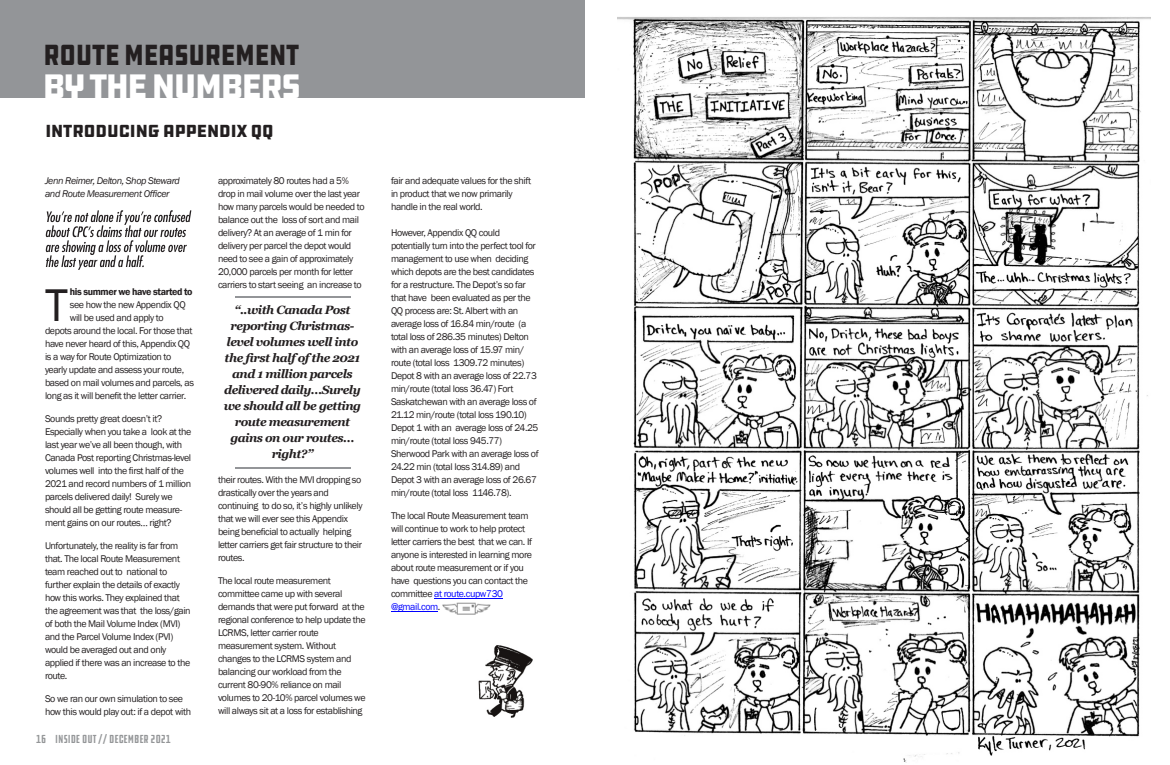
<style>
.page{position:relative;width:1170px;height:765px;background:#fff}
.page>*{position:absolute;margin:0;border:0;box-sizing:border-box;transform-origin:0 0}
.t1{font:47.1px "Franklin Gothic";color:#231f20}
.t2{font:35px "DDC Hardware";letter-spacing:-.08em;color:#fff}
.t3{font:30px "DDC Hardware";letter-spacing:-.04em;color:#231f20;scale:.84 1}
.t4{font:18px "DDC Hardware";letter-spacing:-.04em;color:#231f20}
.t5{font:italic 700 12px/16px "Georgia";letter-spacing:-.04em;color:#231f20;text-align:center}
.t6{font:extra-condensed 12px "DDC Hardware";color:#949698}
.t7{font:10px/13px "Franklin Gothic";letter-spacing:-.04em;color:#231f20}
.t8{font:italic 10px/13px "Franklin Gothic";letter-spacing:-.04em;color:#231f20}
.t9{font:600 10px "Franklin Gothic";letter-spacing:-.04em;color:#231f20}
.s1{color:#00f}
</style>
<div class="page">
<img style="left:617px;top:17px;width:533px;height:746px">
<svg style="left:46px;top:210px;width:145px;height:60px"></svg>
<hr style="left:434px;top:598px;width:69px;height:1px;background:#00f">
<hr style="left:391px;top:611px;width:47px;height:1px;background:#00f">
<img style="left:442px;top:603px;width:48px;height:11px">
<hr style="left:235px;top:296px;width:116px;height:1px;background:#939598">
<hr style="left:235px;top:468px;width:116px;height:1px;background:#939598">
<div style="left:0;top:0;width:585px;height:98px;background:#939598"></div>
<img style="left:478px;top:645px;width:55px;height:73px">
<h3 class="t3" style="left:43px;top:41px;width:307px">ROUTE MEASUREMENT</h3>
<h2 class="t2" style="left:42px;top:70px;width:261px">BY THE NUMBERS</h2>
<h3 class="t4" style="left:45px;top:122px;width:230px">INTRODUCING APPENDIX QQ</h3>
<p class="t8" style="left:45px;top:175px;width:136px">Jenn Reimer, Delton, Shop Steward and Route Measurement Officer</p>
<h1 class="t1" style="left:45px;top:288px;width:24px">T</h1>
<p class="t9" style="left:70px;top:288px;width:124px">his summer we have started to</p>
<p class="t7" style="left:70px;top:299px;width:117px">see how the new Appendix QQ</p>
<p class="t7" style="left:70px;top:312px;width:95px">will be used and apply to</p>
<p class="t7" style="left:45px;top:325px;width:149px">depots around the local. For those that</p>
<p class="t7" style="left:45px;top:338px;width:147px">have never heard of this, Appendix QQ</p>
<p class="t7" style="left:45px;top:351px;width:128px">is a way for Route Optimization to</p>
<p class="t7" style="left:45px;top:364px;width:141px">yearly update and assess your route,</p>
<p class="t7" style="left:45px;top:377px;width:150px">based on mail volumes and parcels, as</p>
<p class="t7" style="left:45px;top:390px;width:143px">long as it will benefit the letter carrier.</p>
<p class="t7" style="left:45px;top:413px;width:148px">Sounds pretty great doesn’t it?<br>Especially when you take a look at the last year we’ve all been though, with Canada Post reporting Christmas-level volumes well into the first half of the 2021 and record numbers of 1 million parcels delivered daily! Surely we should all be getting route measure&shy;ment gains on our routes… right?</p>
<p class="t7" style="left:45px;top:540px;width:147px">Unfortunately, the reality is far from that. The local Route Measurement team reached out to national to further explain the details of exactly how this works. They explained that the agreement was that the loss/gain of both the Mail Volume Index (MVI) and the Parcel Volume Index (PVI) would be averaged out and only applied if there was an increase to the route.</p>
<p class="t7" style="left:45px;top:693px;width:148px">So we ran our own simulation to see how this would play out: if a depot with</p>
<p class="t6" style="left:36px;top:733px;width:136px">16 INSIDE OUT // DECEMBER 2021</p>
<p class="t7" style="left:218px;top:175px;width:148px">approximately 80 routes had a 5% drop in mail volume over the last year how many parcels would be needed to balance out the loss of sort and mail delivery? At an average of 1 min for delivery per parcel the depot would need to see a gain of approximately 20,000 parcels per month for letter carriers to start seeing an increase to</p>
<p class="t5" style="left:224px;top:303px;width:139px">“..with Canada Post reporting Christmas&shy;level volumes well into the first half of the 2021 and 1 million parcels delivered daily…Surely we should all be getting route measurement gains on our routes… right?”</p>
<p class="t7" style="left:218px;top:474px;width:146px">their routes. With the MVI dropping so drastically over the years and continuing to do so, it’s highly unlikely that we will ever see this Appendix being beneficial to actually helping letter carriers get fair structure to their routes.</p>
<p class="t7" style="left:218px;top:575px;width:149px">The local route measurement committee came up with several demands that were put forward at the regional conference to help update the<br>LCRMS, letter carrier route measurement system. Without changes to the LCRMS system and balancing our workload from the current 80-90% reliance on mail volumes to 20-10% parcel volumes we will always sit at a loss for establishing</p>
<p class="t7" style="left:391px;top:175px;width:142px">fair and adequate values for the shift in product that we now primarily handle in the real world.</p>
<p class="t7" style="left:391px;top:227px;width:149px">However, Appendix QQ could potentially turn into the perfect tool for management to use when deciding which depots are the best candidates for a restructure. The Depot’s so far that have been evaluated as per the QQ process are: St. Albert with an average loss of 16.84 min/route (a total loss of 286.35 minutes) Delton with an average loss of 15.97 min/ route (total loss 1309.72 minutes)<br>Depot 8 with an average loss of 22.73 min/route (total loss 36.47) Fort Saskatchewan with an average loss of 21.12 min/route (total loss 190.10)<br>Depot 1 with an average loss of 24.25 min/route (total loss 945.77)<br>Sherwood Park with an average loss of 24.22 min (total loss 314.89) and Depot 3 with an average loss of 26.67 min/route (total loss 1146.78).</p>
<p class="t7" style="left:391px;top:510px;width:143px">The local Route Measurement team will continue to work to help protect letter carriers the best that we can. If anyone is interested in learning more about route measurement or if you have questions you can contact the committee <span class="s1">at route.cupw730 @gmail.com</span>.</p>
</div>
